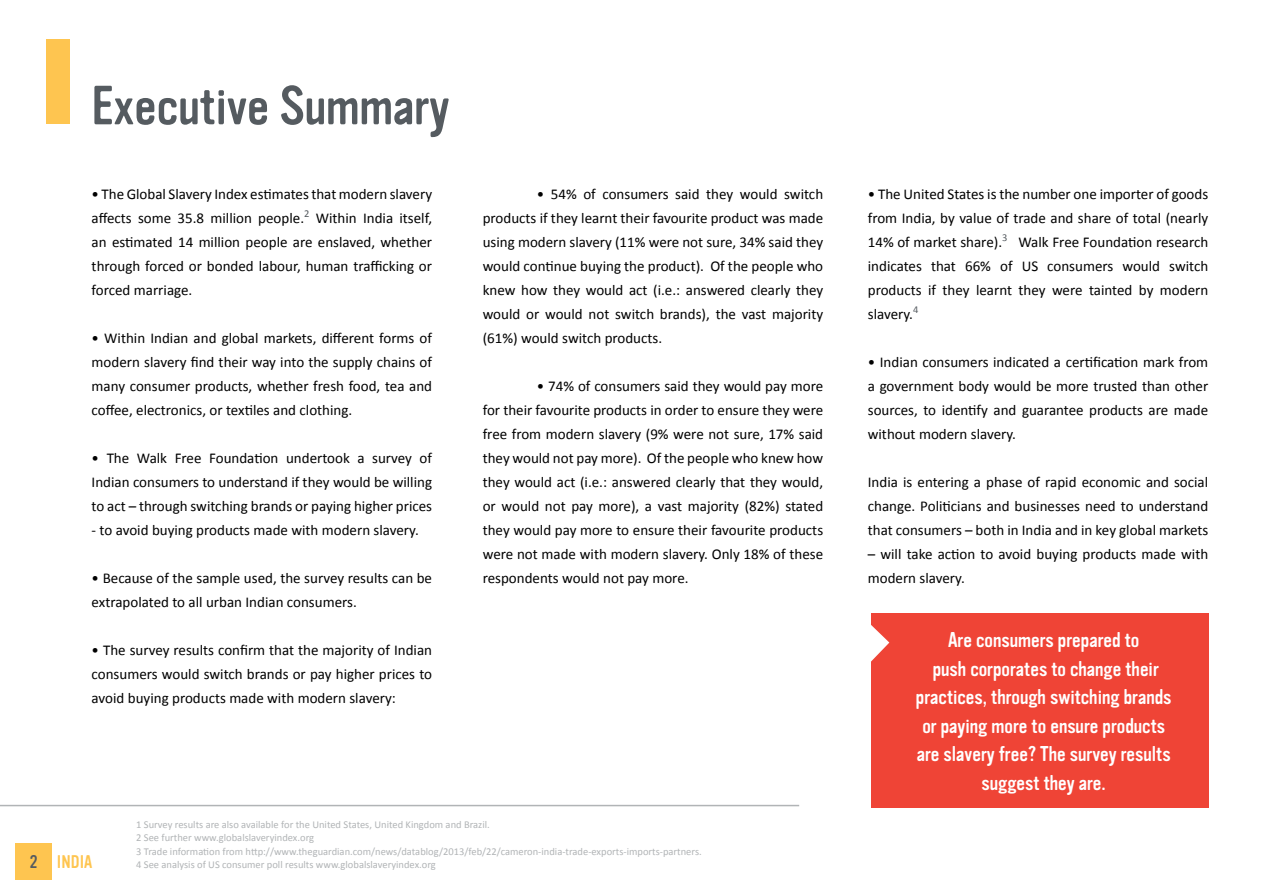
<style>
.page{position:relative;width:1263px;height:893px;background:#fff}
.page>*{position:absolute;margin:0;border:0;box-sizing:border-box;transform-origin:0 0}
.t1{font:54px "Vinyl";color:#555b60}
.t2{font:21px/28.5px "Vinyl";color:#fff;text-align:center}
.t3{font:18px "Vinyl";color:#fec550}
.t4{font:15px/24px "Calibri";color:#000;text-align:justify}
.t5{font:10.5px/13.5px "Calibri";color:#b1b4b6}
.s1{color:#555b60}
</style>
<div class="page">
<div style="left:47px;top:40px;width:23px;height:84px;background:#fec550"></div>
<hr style="left:0;top:805px;width:799px;height:1px;background:#b1b4b6">
<div style="left:15px;top:843px;width:37px;height:36px;background:#fec550"></div>
<div style="left:871px;top:613px;width:337px;height:195px;background:#ef4436"></div>
<svg style="left:871px;top:625px;width:18px;height:37px"></svg>
<h1 class="t1" style="left:91px;top:76px;width:360px">Executive Summary</h1>
<p class="t4" style="left:92px;top:182px;width:342px">• The Global Slavery Index estimates that modern slavery affects some 35.8 million people.<sup>2</sup> Within India itself, an estimated 14 million people are enslaved, whether through forced or bonded labour, human trafficking or forced marriage.</p>
<p class="t4" style="left:92px;top:326px;width:342px">• Within Indian and global markets, different forms of modern slavery find their way into the supply chains of many consumer products, whether fresh food, tea and coffee, electronics, or textiles and clothing.</p>
<p class="t4" style="left:92px;top:446px;width:342px">• The Walk Free Foundation undertook a survey of Indian consumers to understand if they would be willing to act – through switching brands or paying higher prices</p>
<p class="t4" style="left:92px;top:518px;width:329px">- to avoid buying products made with modern slavery.</p>
<p class="t4" style="left:92px;top:566px;width:342px">• Because of the sample used, the survey results can be extrapolated to all urban Indian consumers.</p>
<p class="t4" style="left:92px;top:638px;width:342px">• The survey results confirm that the majority of Indian consumers would switch brands or pay higher prices to avoid buying products made with modern slavery:</p>
<p class="t4" style="left:483px;top:182px;width:342px;text-indent:54px">• 54% of consumers said they would switch products if they learnt their favourite product was made using modern slavery (11% were not sure, 34% said they would continue buying the product). Of the people who knew how they would act (i.e.: answered clearly they would or would not switch brands), the vast majority (61%) would switch products.</p>
<p class="t4" style="left:483px;top:374px;width:342px;text-indent:54px">• 74% of consumers said they would pay more for their favourite products in order to ensure they were free from modern slavery (9% were not sure, 17% said they would not pay more). Of the people who knew how they would act (i.e.: answered clearly that they would, or would not pay more), a vast majority (82%) stated they would pay more to ensure their favourite products were not made with modern slavery. Only 18% of these respondents would not pay more.</p>
<p class="t5" style="left:136px;top:818px;width:567px">1 Survey results are also available for the United States, United Kingdom and Brazil.<br>2 See further www.globalslaveryindex.org<br>3 Trade information from http://www.theguardian.com/news/datablog/2013/feb/22/cameron-india-trade-exports-imports-partners.</p>
<p class="t3" style="left:30px;top:852px;width:64px"><span class="s1">2</span> INDIA</p>
<p class="t5" style="left:136px;top:858px;width:301px">4 See analysis of US consumer poll results www.globalslaveryindex.org</p>
<p class="t4" style="left:868px;top:182px;width:342px">• The United States is the number one importer of goods from India, by value of trade and share of total (nearly 14% of market share).<sup>3</sup> Walk Free Foundation research indicates that 66% of US consumers would switch products if they learnt they were tainted by modern slavery.<sup>4</sup></p>
<p class="t4" style="left:868px;top:350px;width:342px">• Indian consumers indicated a certification mark from a government body would be more trusted than other sources, to identify and guarantee products are made without modern slavery.</p>
<p class="t4" style="left:868px;top:470px;width:342px">India is entering a phase of rapid economic and social change. Politicians and businesses need to understand that consumers – both in India and in key global markets</p>
<p class="t4" style="left:868px;top:542px;width:342px">– will take action to avoid buying products made with modern slavery.</p>
<h2 class="t2" style="left:916px;top:626px;width:257px">Are consumers prepared to<br>push corporates to change their practices, through switching brands or paying more to ensure products are slavery free? The survey results suggest they are.</h2>
</div>
